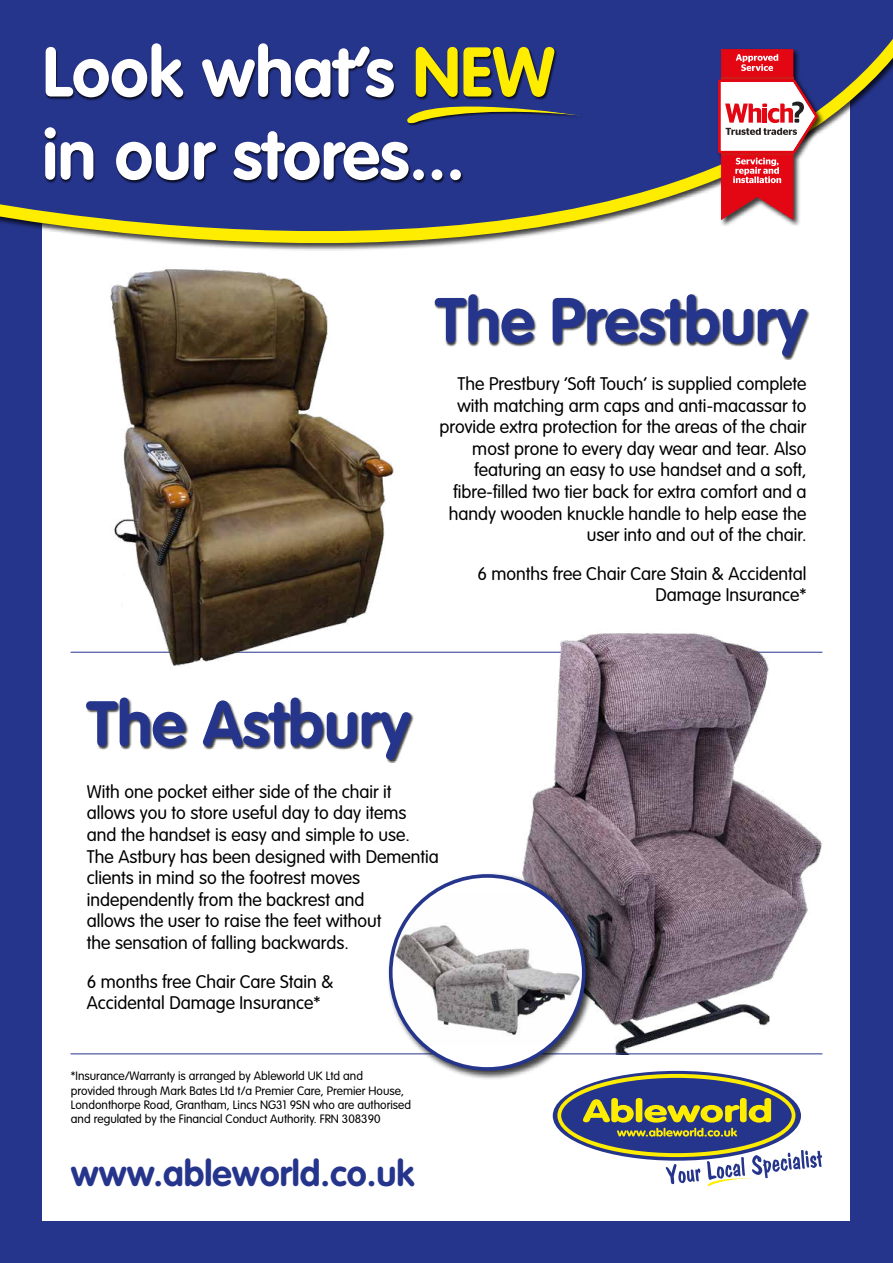
<style>
.page{position:relative;width:893px;height:1263px;background:#26358c}
.page>*{position:absolute;margin:0;border:0;box-sizing:border-box;transform-origin:0 0}
.t1{font:700 69px/82.8px "VAG Rounded";color:#fff}
.t2{font:700 63px "VAG Rounded";color:#26358c}
.t3{font:700 36px "VAG Rounded";color:#26358c}
.t4{font:300 18px/21.6px "VAG Rounded";color:#000}
.t5{font:300 12px/14.4px "VAG Rounded";color:#000}
.s1{color:#ffed00}
</style>
<div class="page">
<div style="left:43px;top:43px;width:807px;height:1177px;background:#fff"></div>
<svg style="left:0;top:39px;width:893px;height:207px"></svg>
<div style="left:45px;top:44px;width:513px;height:139px;background:#000;opacity:.75"></div>
<div style="left:717px;top:47px;width:108px;height:180px;background:#000;opacity:.75"></div>
<svg style="left:718px;top:49px;width:100px;height:171px"></svg>
<svg style="left:557px;top:1073px;width:265px;height:113px"></svg>
<svg style="left:407px;top:93px;width:173px;height:34px;background:#414a6c"></svg>
<hr style="left:71px;top:652px;width:751px;height:1px;background:#26358c">
<div style="left:86px;top:697px;width:328px;height:66px;background:#000;opacity:.75"></div>
<div style="left:434px;top:294px;width:376px;height:66px;background:#000;opacity:.75"></div>
<img style="left:98px;top:268px;width:302px;height:398px">
<img style="left:487px;top:633px;width:336px;height:421px">
<hr style="left:71px;top:1053px;width:751px;height:1px;background:#26358c">
<div style="left:387px;top:872px;width:207px;height:208px;background:#000;opacity:.75"></div>
<div style="left:391px;top:876px;width:193px;height:193px;background:#fff;border-radius:50%"></div>
<img style="left:391px;top:892px;width:193px;height:154px">
<div style="left:389px;top:874px;width:197px;height:197px;border:4px solid #26358c;border-radius:50%"></div>
<h1 class="t1" style="left:43px;top:30px;width:514px">Look what’s <span class="s1">NEW </span>in our stores...</h1>
<h2 class="t2" style="left:436px;top:284px;width:372px">The Prestbury</h2>
<p class="t4" style="left:439px;top:373px;width:369px;text-align:right">The Prestbury ‘Soft Touch’ is supplied complete with matching arm caps and anti-macassar to provide extra protection for the areas of the chair most prone to every day wear and tear. Also featuring an easy to use handset and a soft, fibre-filled two tier back for extra comfort and a handy wooden knuckle handle to help ease the user into and out of the chair.</p>
<p class="t4" style="left:477px;top:563px;width:331px;text-align:right">6 months free Chair Care Stain &amp; Accidental<br>Damage Insurance*</p>
<h2 class="t2" style="left:87px;top:687px;width:325px">The Astbury</h2>
<p class="t4" style="left:87px;top:781px;width:354px">With one pocket either side of the chair it allows you to store useful day to day items and the handset is easy and simple to use.<br>The Astbury has been designed with Dementia clients in mind so the footrest moves independently from the backrest and<br>allows the user to raise the feet without<br>the sensation of falling backwards.</p>
<p class="t4" style="left:87px;top:970px;width:248px">6 months free Chair Care Stain &amp;<br>Accidental Damage Insurance*</p>
<p class="t5" style="left:71px;top:1069px;width:342px">*Insurance/Warranty is arranged by Ableworld UK Ltd and<br>provided through Mark Bates Ltd t/a Premier Care, Premier House, Londonthorpe Road, Grantham, Lincs NG31 9SN who are authorised and regulated by the Financial Conduct Authority. FRN 308390</p>
<h3 class="t3" style="left:71px;top:1152px;width:345px">www.ableworld.co.uk</h3>
</div>
